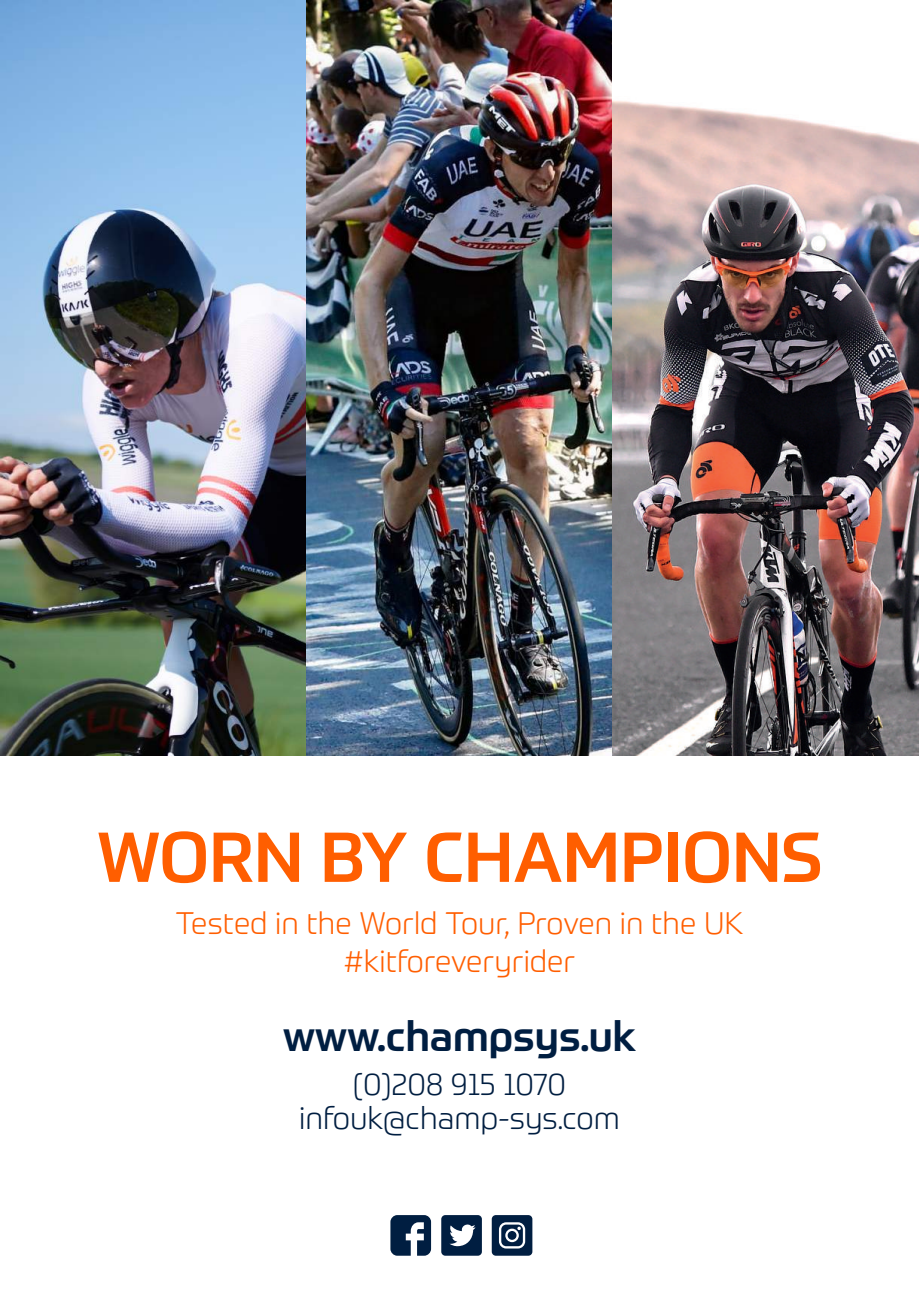
<style>
.page{position:relative;width:919px;height:1289px;background:#fff}
.page>*{position:absolute;margin:0;border:0;box-sizing:border-box;transform-origin:0 0}
.t1{font:500 69.15px "Prometo";color:#ff5e00}
.t2{font:500 41.55px "Prometo";color:#001e41}
.t3{font:300 31.05px/34.2px "Prometo";color:#001e41;text-align:center}
.t4{font:300 30.6px/37.8px "Prometo";color:#ff5e00;text-align:center}
</style>
<div class="page">
<img style="left:1px;top:0;width:917px;height:755px">
<svg style="left:441px;top:1215px;width:41px;height:40px"></svg>
<svg style="left:390px;top:1215px;width:41px;height:40px"></svg>
<div style="left:491px;top:1214px;width:41px;height:41px;background:#001e41;border-radius:4px"></div>
<svg style="left:499px;top:1222px;width:26px;height:26px"></svg>
<h1 class="t1" style="left:97px;top:814px;width:726px">WORN BY CHAMPIONS</h1>
<p class="t4" style="left:175px;top:903px;width:569px">Tested in the World Tour, Proven in the UK #kitforeveryrider</p>
<h2 class="t2" style="left:283px;top:1010px;width:355px">www.champsys.uk</h2>
<p class="t3" style="left:299px;top:1066px;width:322px">(0)208 915 1070 infouk@champ-sys.com</p>
</div>
